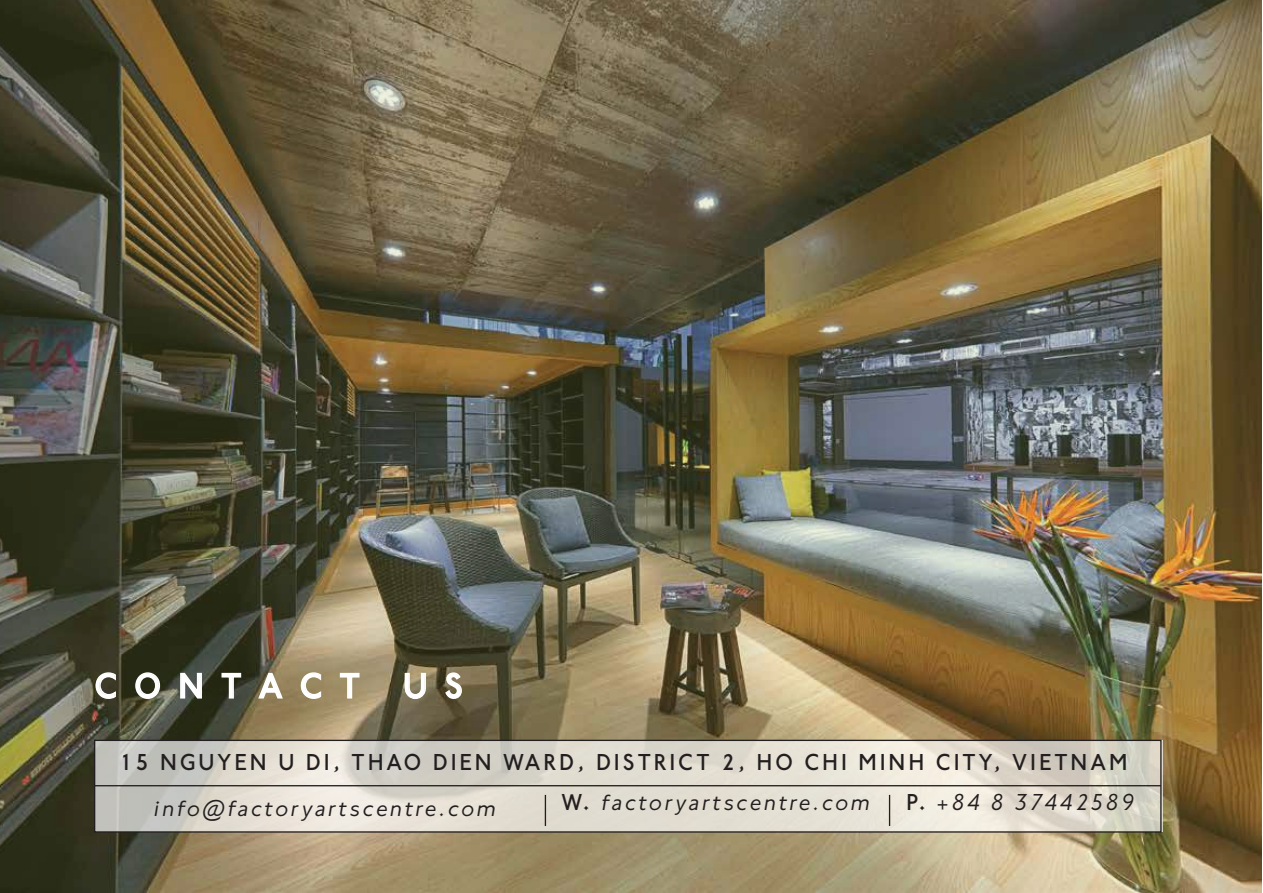
<style>
.page{position:relative;width:1263px;height:893px;background:#fff}
.page>*{position:absolute;margin:0;border:0;box-sizing:border-box;transform-origin:0 0}
.t1{font:700 36.3px "New Johnston";color:#fff}
.t2{font:italic 24px "New Johnston";letter-spacing:.1em;color:#231f20}
.t3{font:700 24px "New Johnston";letter-spacing:.12em;color:#231f20}
.s1{font-weight:700;font-style:normal}
</style>
<div class="page">
<img style="left:0;top:0;width:1262px;height:892px">
<svg style="left:96px;top:740px;width:1066px;height:92px"></svg>
<svg style="left:95px;top:672px;width:22px;height:28px"></svg>
<svg style="left:135px;top:672px;width:26px;height:28px"></svg>
<svg style="left:179px;top:672px;width:24px;height:27px"></svg>
<svg style="left:221px;top:672px;width:21px;height:27px"></svg>
<svg style="left:257px;top:672px;width:27px;height:28px"></svg>
<svg style="left:300px;top:672px;width:22px;height:28px"></svg>
<svg style="left:339px;top:672px;width:21px;height:27px"></svg>
<svg style="left:404px;top:672px;width:23px;height:28px"></svg>
<svg style="left:444px;top:672px;width:19px;height:28px"></svg>
<div style="left:94px;top:740px;width:1067px;height:93px;border:1px solid #231f20"></div>
<hr style="left:95px;top:785px;width:1066px;height:1px;background:#231f20">
<hr style="left:545px;top:795px;width:1px;height:31px;background:#231f20">
<hr style="left:889px;top:795px;width:1px;height:31px;background:#231f20">
<h1 class="t1" style="left:95px;top:664px;width:370px">C O N T A C T U S</h1>
<p class="t3" style="left:120px;top:748px;width:1009px">15 NGUYEN U DI, THAO DIEN WARD, DISTRICT 2, HO CHI MINH CITY, VIETNAM</p>
<p class="t2" style="left:153px;top:794px;width:344px">info@factoryartscentre.com</p>
<p class="t2" style="left:562px;top:788px;width:309px"><span class="s1">W.</span> factoryartscentre.com</p>
<p class="t2" style="left:906px;top:788px;width:228px"><span class="s1">P.</span> +84 8 37442589</p>
</div>
